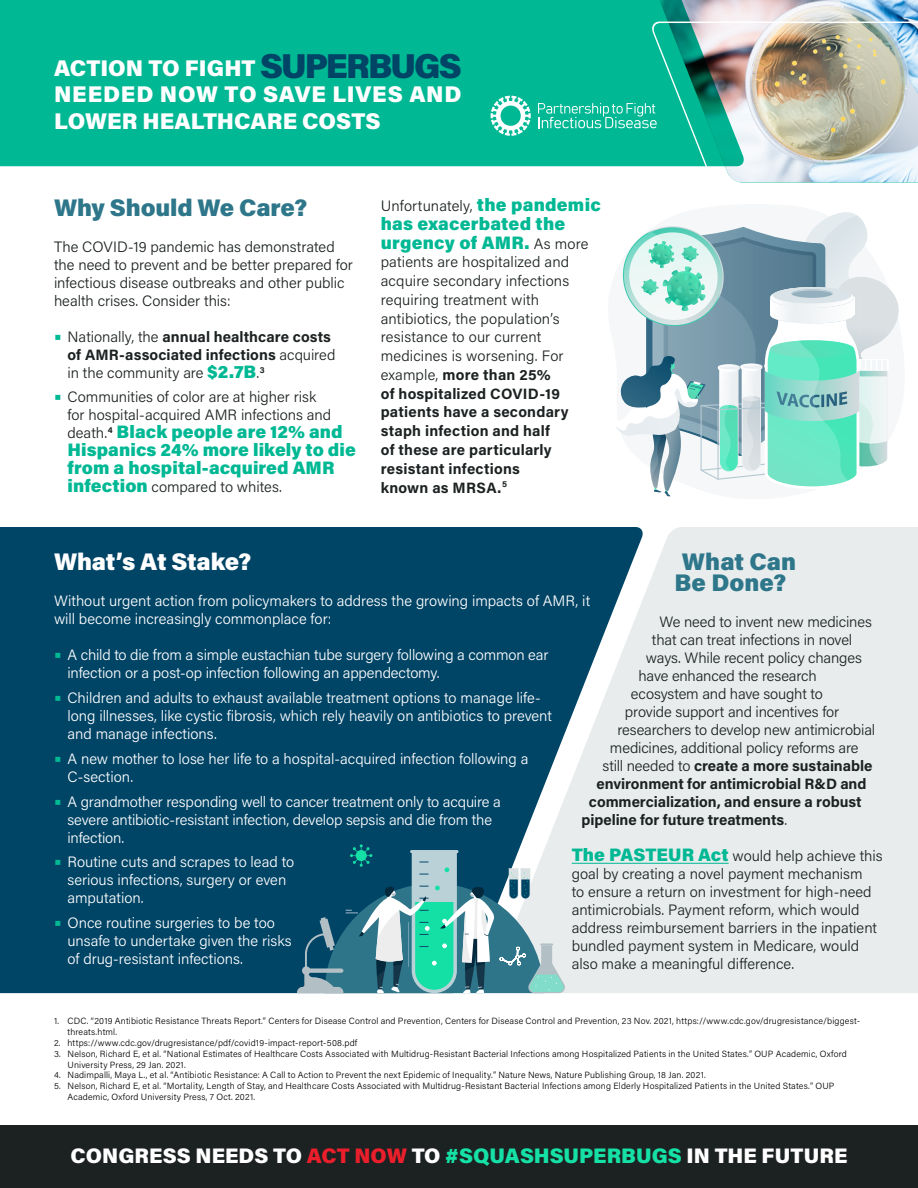
<style>
.page{position:relative;width:918px;height:1188px;background:#fff}
.page>*{position:absolute;margin:0;border:0;box-sizing:border-box;transform-origin:0 0}
.t1{font:900 24px/21px "Acumin Pro";letter-spacing:-.005em;color:#2e768a;text-align:center}
.t2{font:900 24px "Acumin Pro";letter-spacing:-.01em;color:#fff}
.t3{font:900 22.65px/26.2px "Acumin Pro";letter-spacing:.01em;color:#fff;text-align:justify}
.t4{font:900 21px "Acumin Pro";color:#fff}
.t5{font:900 18px/18px "Acumin Pro";letter-spacing:.005em;color:#00b894}
.t6{font:300 15px/18.8px "Acumin Pro";color:#1c2121}
.t7{font:300 15px/18px "Acumin Pro";letter-spacing:-.005em;color:#fff}
.t8{font:700 15px/18px "Acumin Pro";letter-spacing:-.005em;color:#1c2121}
.t9{font:300 9px/10.8px "Acumin Pro";letter-spacing:.02em;color:#000}
.s1{font-size:34.5px;color:#046}
.s2{font-weight:900;font-size:18px;color:#00b894}
.s3{font-weight:300}
.s4{font-weight:300;font-size:15px;color:#1c2121}
.s5{font-weight:700}
.s6{color:#eb1f2c}
.s7{color:#15e0a6}
</style>
<div class="page">
<div style="left:0;top:527px;width:488px;height:466px;background:#046"></div>
<div style="left:0;top:0;width:655px;height:166px;background:#00b894"></div>
<img style="left:659px;top:0;width:259px;height:21px">
<svg style="left:538px;top:103px;width:109px;height:25px"></svg>
<svg style="left:491px;top:96px;width:40px;height:40px"></svg>
<img style="left:647px;top:21px;width:271px;height:162px">
<div style="left:0;top:1126px;width:918px;height:62px;background:#1c2121"></div>
<svg style="left:488px;top:527px;width:430px;height:466px;fill:#e8eced"></svg>
<hr style="left:572px;top:863px;width:157px;height:1px;background:#00b894">
<svg style="left:616px;top:212px;width:283px;height:284px"></svg>
<svg style="left:297px;top:844px;width:268px;height:149px"></svg>
<h2 class="t3" style="left:54px;top:54px;width:409px">ACTION TO FIGHT <span class="s1">SUPERBUGS </span>NEEDED NOW TO SAVE LIVES AND LOWER HEALTHCARE COSTS</h2>
<h1 class="t1" style="left:54px;top:196px;width:255px">Why Should We Care?</h1>
<p class="t6" style="left:54px;top:237px;width:300px;line-height:18px">The COVID-19 pandemic has demonstrated the need to prevent and be better prepared for infectious disease outbreaks and other public health crises. Consider this:</p>
<p class="t8" style="left:68px;top:327px;width:269px;text-indent:-14px"><span class="s2">•</span> <span class="s3">Nationally, the</span> annual healthcare costs of AMR-associated infections <span class="s3">acquired in the community are</span> <span class="s2">$2.7B</span><span class="s3">.</span><sup>3</sup></p>
<p class="t6" style="left:68px;top:388px;width:265px;line-height:18px;text-indent:-14px"><span class="s2">•</span> Communities of color are at higher risk for hospital-acquired AMR infections and</p>
<p class="t5" style="left:67px;top:422px;width:290px"><span class="s4">death.</span><sup>4</sup> Black people are 12% and<br>Hispanics 24% more likely to die from a hospital-acquired AMR</p>
<p class="t6" style="left:67px;top:477px;width:216px"><span class="s2">infection</span> compared to whites.</p>
<p class="t6" style="left:381px;top:196px;width:222px">Unfortunately, <span class="s2">the pandemic</span></p>
<p class="t5" style="left:381px;top:213px;width:209px;line-height:18.8px">has exacerbated the urgency of AMR. <span class="s4">As more</span></p>
<p class="t6" style="left:381px;top:252px;width:190px">patients are hospitalized and acquire secondary infections requiring treatment with antibiotics, the population’s resistance to our current medicines is worsening. For example, <span class="s5">more than 25%<br>of hospitalized COVID-19 patients have a secondary staph infection and half<br>of these are particularly resistant infections known as MRSA.</span><sup>5</sup></p>
<h1 class="t2" style="left:54px;top:545px;width:199px">What’s At Stake?</h1>
<p class="t7" style="left:54px;top:592px;width:538px">Without urgent action from policymakers to address the growing impacts of AMR, it will become increasingly commonplace for:</p>
<p class="t7" style="left:68px;top:646px;width:482px;text-indent:-14px"><span class="s2">•</span> A child to die from a simple eustachian tube surgery following a common ear infection or a post-op infection following an appendectomy.</p>
<p class="t7" style="left:68px;top:688px;width:486px;text-indent:-14px"><span class="s2">•</span> Children and adults to exhaust available treatment options to manage life&shy;long illnesses, like cystic fibrosis, which rely heavily on antibiotics to prevent and manage infections.</p>
<p class="t7" style="left:68px;top:749px;width:463px;text-indent:-14px"><span class="s2">•</span> A new mother to lose her life to a hospital-acquired infection following a<br>C-section.</p>
<p class="t7" style="left:68px;top:792px;width:435px;text-indent:-14px"><span class="s2">•</span> A grandmother responding well to cancer treatment only to acquire a severe antibiotic-resistant infection, develop sepsis and die from the infection.</p>
<p class="t7" style="left:68px;top:853px;width:228px;text-indent:-14px"><span class="s2">•</span> Routine cuts and scrapes to lead to serious infections, surgery or even amputation.</p>
<p class="t7" style="left:68px;top:913px;width:226px;text-indent:-14px"><span class="s2">•</span> Once routine surgeries to be too unsafe to undertake given the risks of drug-resistant infections.</p>
<h1 class="t1" style="left:674px;top:550px;width:123px">What Can<br>Be Done?</h1>
<p class="t6" style="left:659px;top:612px;width:214px">We need to invent new medicines</p>
<p class="t6" style="left:652px;top:630px;width:202px">that can treat infections in novel</p>
<p class="t6" style="left:646px;top:648px;width:218px">ways. While recent policy changes</p>
<p class="t6" style="left:638px;top:666px;width:180px">have enhanced the research</p>
<p class="t6" style="left:631px;top:684px;width:193px">ecosystem and have sought to</p>
<p class="t6" style="left:625px;top:702px;width:216px">provide support and incentives for</p>
<p class="t6" style="left:617px;top:720px;width:259px">researchers to develop new antimicrobial</p>
<p class="t6" style="left:610px;top:738px;width:250px">medicines, additional policy reforms are</p>
<p class="t8" style="left:602px;top:757px;width:271px"><span class="s3">still needed to</span> create a more sustainable</p>
<p class="t8" style="left:596px;top:775px;width:272px">environment for antimicrobial R&amp;D and</p>
<p class="t8" style="left:589px;top:793px;width:274px">commercialization, and ensure a robust</p>
<p class="t8" style="left:581px;top:811px;width:207px">pipeline for future treatments<span class="s3">.</span></p>
<p class="t6" style="left:572px;top:847px;width:313px;line-height:18px"><span class="s2">The PASTEUR Act</span> would help achieve this goal by creating a novel payment mechanism<br>to ensure a return on investment for high-need antimicrobials. Payment reform, which would address reimbursement barriers in the inpatient bundled payment system in Medicare, would also make a meaningful difference.</p>
<p class="t9" style="left:68px;top:1016px;width:794px;text-indent:-14px">1. CDC. “2019 Antibiotic Resistance Threats Report.” Centers for Disease Control and Prevention, Centers for Disease Control and Prevention, 23 Nov. 2021, https://www.cdc.gov/drugresistance/biggest&shy;threats.html.</p>
<p class="t9" style="left:54px;top:1037px;width:305px">2. https://www.cdc.gov/drugresistance/pdf/covid19-impact-report-508.pdf</p>
<p class="t9" style="left:68px;top:1048px;width:781px;text-indent:-14px">3. Nelson, Richard E, et al. “National Estimates of Healthcare Costs Associated with Multidrug-Resistant Bacterial Infections among Hospitalized Patients in the United States.” OUP Academic, Oxford<br>University Press, 29 Jan. 2021.</p>
<p class="t9" style="left:54px;top:1070px;width:653px">4. Nadimpalli, Maya L., et al. “Antibiotic Resistance: A Call to Action to Prevent the next Epidemic of Inequality.” Nature News, Nature Publishing Group, 18 Jan. 2021.</p>
<p class="t9" style="left:68px;top:1080px;width:769px;text-indent:-14px">5. Nelson, Richard E, et al. “Mortality, Length of Stay, and Healthcare Costs Associated with Multidrug-Resistant Bacterial Infections among Elderly Hospitalized Patients in the United States.” OUP<br>Academic, Oxford University Press, 7 Oct. 2021.</p>
<h3 class="t4" style="left:71px;top:1141px;width:778px">CONGRESS NEEDS TO <span class="s6">ACT NOW</span> TO <span class="s7">#SQUASHSUPERBUGS</span> IN THE FUTURE</h3>
</div>
